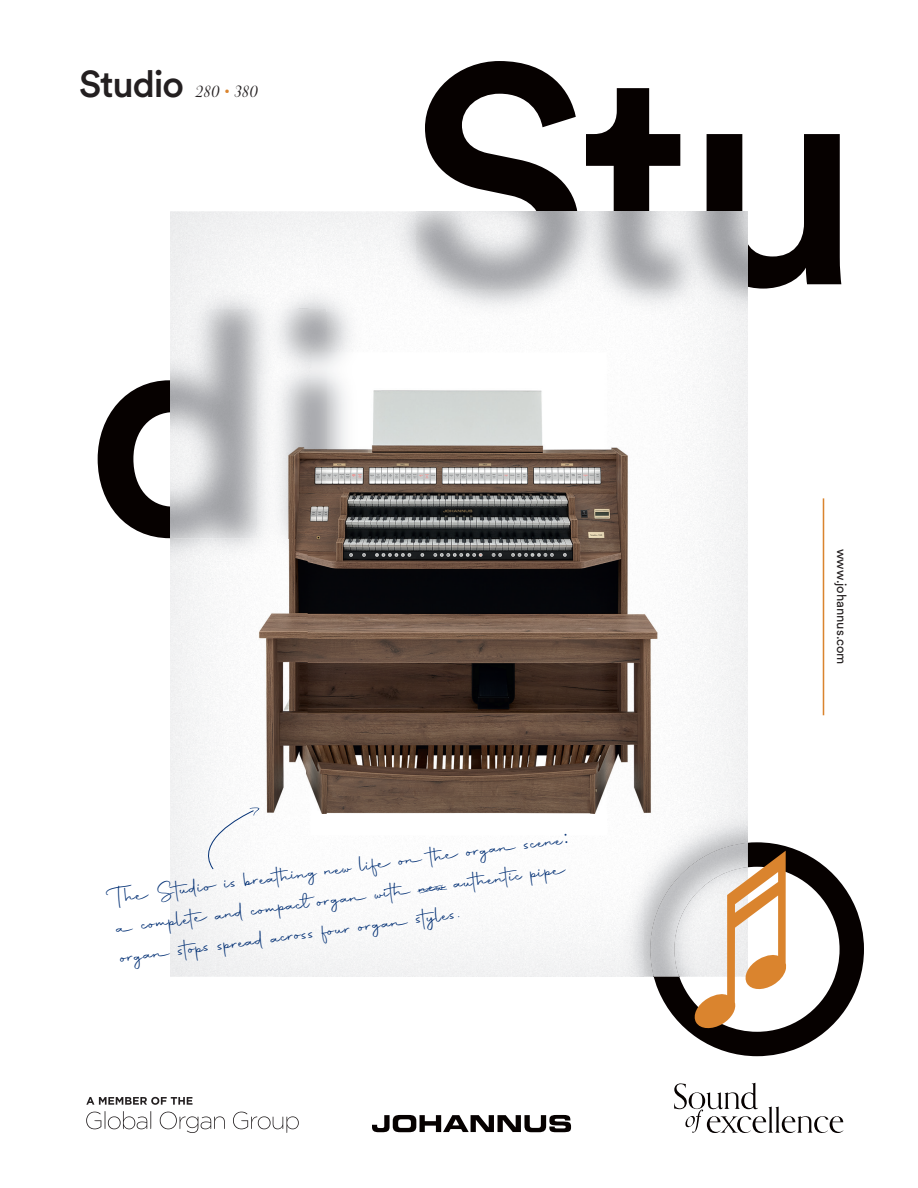
<style>
.page{position:relative;width:918px;height:1188px;background:#fff}
.page>*{position:absolute;margin:0;border:0;box-sizing:border-box;transform-origin:0 0}
.t1{font:500 308.4px "Circular Std";color:#060100}
.t2{font:500 37.2px "Circular Std";letter-spacing:-.03em;color:#231f20}
.t3{font:22.5px/30.2px "Autography";color:#053276}
.t4{font:italic 15.6px "Orpheus Pro";letter-spacing:.03em;color:#231f20}
.t5{font:13.05px "Circular Std";color:#231f20}
.s1{font-weight:500;font-style:normal;color:#da842e}
</style>
<div class="page">
<svg style="left:654px;top:842px;width:210px;height:214px"></svg>
<hr style="left:823px;top:498px;width:1px;height:217px;background:#da842e">
<img style="left:653px;top:977px;width:39px;height:1px">
<svg style="left:654px;top:977px;width:25px;height:1px"></svg>
<img style="left:274px;top:813px;width:369px;height:164px">
<img style="left:650px;top:843px;width:98px;height:134px">
<svg style="left:692px;top:851px;width:94px;height:179px"></svg>
<svg style="left:674px;top:1083px;width:169px;height:50px"></svg>
<svg style="left:372px;top:1115px;width:199px;height:17px"></svg>
<svg style="left:160px;top:1112px;width:65px;height:21px"></svg>
<svg style="left:86px;top:1111px;width:65px;height:18px"></svg>
<svg style="left:233px;top:1112px;width:66px;height:21px"></svg>
<svg style="left:86px;top:1097px;width:107px;height:8px"></svg>
<svg style="left:417px;top:885px;width:30px;height:8px"></svg>
<img style="left:308px;top:375px;width:353px;height:438px">
<img style="left:257px;top:538px;width:51px;height:275px">
<img style="left:257px;top:375px;width:70px;height:163px">
<svg style="left:194px;top:808px;width:65px;height:62px"></svg>
<h2 class="t2" style="left:79px;top:61px;width:106px">Studio</h2>
<p class="t4" style="left:195px;top:79px;width:64px">280 <span class="s1">•</span> 380</p>
<h1 class="t1" style="left:86px;top:233px;width:260px">di</h1>
<h1 class="t1" style="left:406px;top:-18px;width:459px">Stu</h1>
<p class="t5" style="left:850px;top:549px;width:117px;rotate:90deg">www.johannus.com</p>
<p class="t3" style="left:111px;top:882px;width:461px;rotate:-7deg">The Studio is breathing new life on the organ scene: a complete and compact organ with new authentic pipe organ stops spread across four organ styles.</p>
</div>
